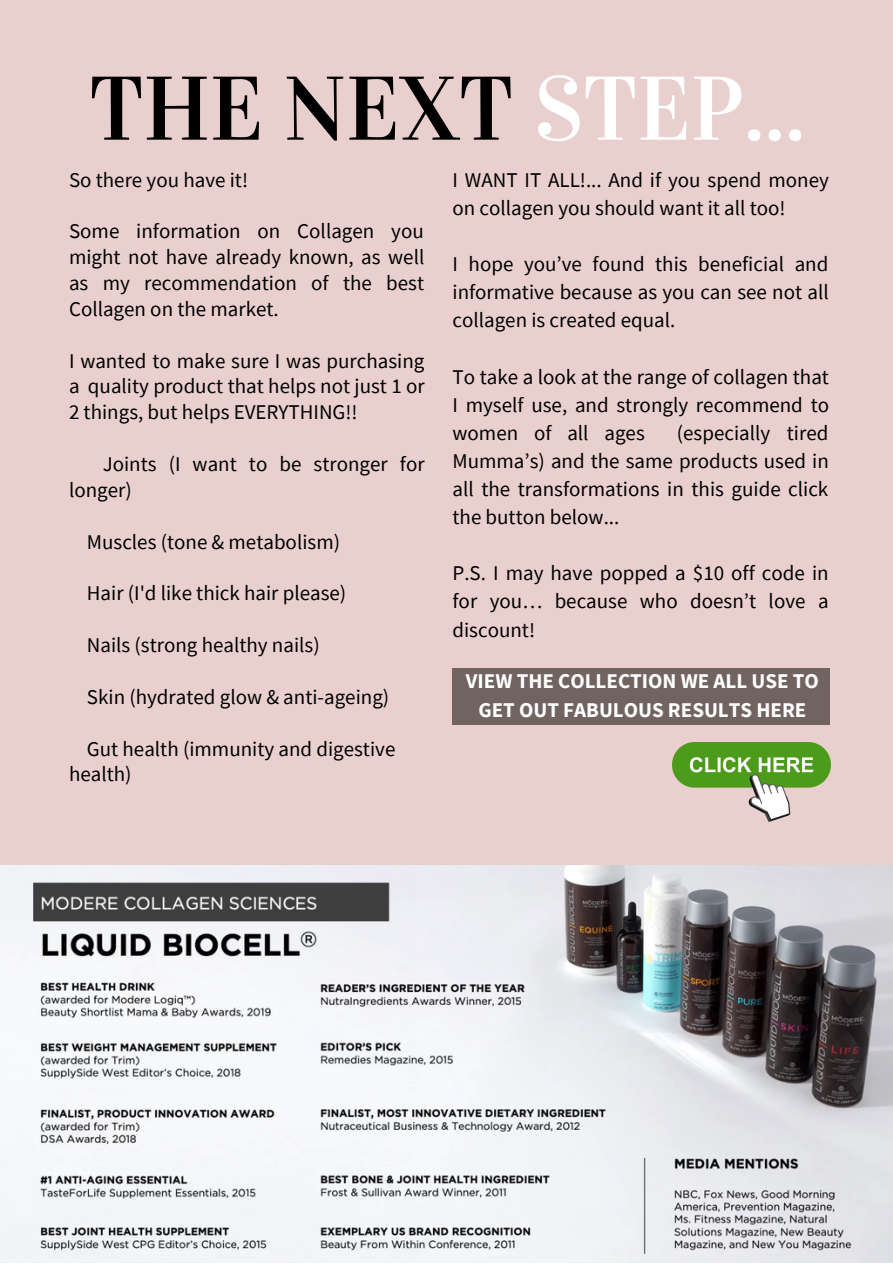
<style>
.page{position:relative;width:893px;height:1264px;background:#fff}
.page>*{position:absolute;margin:0;border:0;box-sizing:border-box;transform-origin:0 0}
.t1{font:90.45px "Vidaloka";color:#000}
.t2{font:21px/28px "Source Sans Pro";color:#000;text-align:justify}
.t3{font:700 21px/29.2px "Source Sans Pro";color:#fff;text-align:center}
.s1{color:#fff}
</style>
<div class="page">
<div style="left:0;top:0;width:892px;height:1262px;background:#e9d0ce"></div>
<img style="left:0;top:865px;width:892px;height:397px">
<div style="left:452px;top:668px;width:378px;height:57px;background:#716360"></div>
<img style="left:673px;top:742px;width:157px;height:79px">
<h1 class="t1" style="left:89px;top:55px;width:717px">THE NEXT <span class="s1">STEP...</span></h1>
<p class="t2" style="left:452px;top:165px;width:378px">I WANT IT ALL!... And if you spend money on collagen you should want it all too!</p>
<p class="t2" style="left:452px;top:249px;width:378px">I hope you’ve found this beneficial and informative because as you can see not all collagen is created equal.</p>
<p class="t2" style="left:452px;top:362px;width:378px">To take a look at the range of collagen that I myself use, and strongly recommend to women of all ages</p>
<p class="t2" style="left:69px;top:165px;width:180px">So there you have it!</p>
<p class="t2" style="left:69px;top:218px;width:357px;line-height:25.8px">Some information on Collagen you might not have already known, as well as my recommendation of the best Collagen on the market.</p>
<p class="t2" style="left:69px;top:347px;width:357px;line-height:25.8px">I wanted to make sure I was purchasing a quality product that helps not just 1 or 2 things, but helps EVERYTHING!!</p>
<p class="t2" style="left:69px;top:450px;width:357px;line-height:25.8px;text-indent:34px">Joints (I want to be stronger for longer)</p>
<p class="t2" style="left:87px;top:527px;width:255px">Muscles (tone &amp; metabolism)</p>
<p class="t2" style="left:87px;top:579px;width:261px">Hair (I'd like thick hair please)</p>
<p class="t2" style="left:87px;top:630px;width:234px">Nails (strong healthy nails)</p>
<p class="t2" style="left:87px;top:682px;width:304px">Skin (hydrated glow &amp; anti-ageing)</p>
<p class="t2" style="left:69px;top:735px;width:328px;line-height:25.8px;text-indent:18px">Gut health (immunity and digestive health)</p>
<p class="t2" style="left:452px;top:418px;width:378px;text-indent:224px">(especially tired Mumma’s) and the same products used in all the transformations in this guide click the button below...</p>
<p class="t2" style="left:452px;top:559px;width:377px">P.S. I may have popped a $10 off code in for you… because who doesn’t love a discount!</p>
<p class="t3" style="left:466px;top:666px;width:354px">VIEW THE COLLECTION WE ALL USE TO<br>GET OUT FABULOUS RESULTS HERE</p>
</div>
